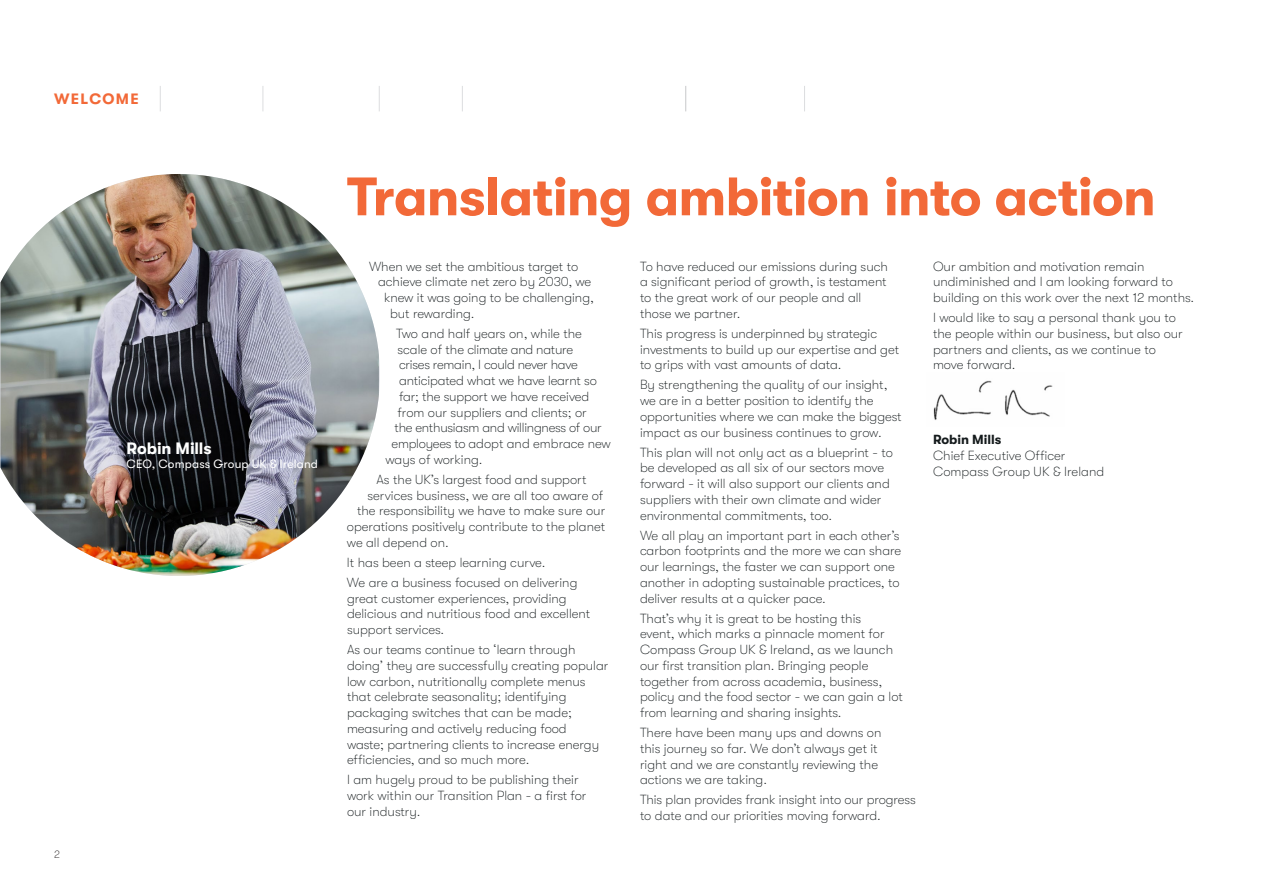
<style>
.page{position:relative;width:1263px;height:893px;background:#fff}
.page>*{position:absolute;margin:0;border:0;box-sizing:border-box;transform-origin:0 0}
.t1{font:700 54px "GT Walsheim";letter-spacing:-.015em;color:#f26938}
.t2{font:700 16.5px "GT Walsheim";letter-spacing:-.005em;color:#fff}
.t3{font:700 15px "GT Walsheim";letter-spacing:.09em;color:#f26938}
.t4{font:100 13.2px/15.8px "GT Walsheim";color:#141a1c}
.t5{font:100 13.2px "GT Walsheim";letter-spacing:-.02em;color:#141a1c}
.t6{font:700 13.2px "GT Walsheim";color:#141a1c}
.t7{font:12px "GT Walsheim";letter-spacing:.01em;color:#fff}
.t8{font:100 10.5px "GT Walsheim";color:#231f20}
</style>
<div class="page">
<img style="left:0;top:174px;width:379px;height:402px">
<img style="left:933px;top:380px;width:120px;height:40px">
<svg style="left:160px;top:86px;width:1px;height:25px"></svg>
<svg style="left:263px;top:86px;width:1px;height:25px"></svg>
<svg style="left:379px;top:86px;width:1px;height:25px"></svg>
<svg style="left:462px;top:86px;width:1px;height:25px"></svg>
<svg style="left:685px;top:86px;width:1px;height:25px"></svg>
<svg style="left:804px;top:86px;width:1px;height:25px"></svg>
<p class="t3" style="left:54px;top:91px;width:86px">WELCOME</p>
<p class="t2" style="left:127px;top:439px;width:87px">Robin Mills</p>
<p class="t7" style="left:127px;top:457px;width:193px">CEO, Compass Group UK &amp; Ireland</p>
<p class="t8" style="left:54px;top:848px;width:7px">2</p>
<h1 class="t1" style="left:347px;top:166px;width:810px">Translating ambition into action</h1>
<p class="t4" style="left:369px;top:258px;width:211px">When we set the ambitious target to</p>
<p class="t4" style="left:378px;top:274px;width:215px">achieve climate net zero by 2030, we</p>
<p class="t4" style="left:384px;top:290px;width:211px">knew it was going to be challenging,</p>
<p class="t4" style="left:390px;top:306px;width:86px">but rewarding.</p>
<p class="t4" style="left:396px;top:326px;width:187px">Two and half years on, while the</p>
<p class="t5" style="left:398px;top:342px;width:177px">scale of the climate and nature</p>
<p class="t5" style="left:399px;top:357px;width:180px">crises remain, I could never have</p>
<p class="t4" style="left:399px;top:373px;width:199px">anticipated what we have learnt so</p>
<p class="t4" style="left:399px;top:389px;width:192px">far; the support we have received</p>
<p class="t4" style="left:397px;top:404px;width:191px">from our suppliers and clients; or</p>
<p class="t5" style="left:394px;top:420px;width:209px">the enthusiasm and willingness of our</p>
<p class="t4" style="left:392px;top:436px;width:221px">employees to adopt and embrace new</p>
<p class="t4" style="left:385px;top:452px;width:99px">ways of working.</p>
<p class="t4" style="left:376px;top:472px;width:211px">As the UK’s largest food and support</p>
<p class="t4" style="left:367px;top:487px;width:237px">services business, we are all too aware of</p>
<p class="t4" style="left:357px;top:503px;width:250px">the responsibility we have to make sure our</p>
<p class="t4" style="left:347px;top:519px;width:260px">operations positively contribute to the planet</p>
<p class="t4" style="left:347px;top:534px;width:103px">we all depend on.</p>
<p class="t4" style="left:347px;top:552px;width:232px;line-height:20px">It has been a steep learning curve.<br>We are a business focused on delivering</p>
<p class="t4" style="left:347px;top:590px;width:245px">great customer experiences, providing delicious and nutritious food and excellent support services.</p>
<p class="t4" style="left:347px;top:642px;width:263px">As our teams continue to ‘learn through doing’ they are successfully creating popular low carbon, nutritionally complete menus that celebrate seasonality; identifying packaging switches that can be made; measuring and actively reducing food<br>waste; partnering clients to increase energy efficiencies, and so much more.</p>
<p class="t4" style="left:347px;top:772px;width:241px">I am hugely proud to be publishing their work within our Transition Plan - a first for our industry.</p>
<p class="t4" style="left:640px;top:258px;width:249px">To have reduced our emissions during such a significant period of growth, is testament to the great work of our people and all those we partner.</p>
<p class="t4" style="left:640px;top:326px;width:261px">This progress is underpinned by strategic investments to build up our expertise and get to grips with vast amounts of data.</p>
<p class="t4" style="left:640px;top:377px;width:263px">By strengthening the quality of our insight, we are in a better position to identify the opportunities where we can make the biggest impact as our business continues to grow.</p>
<p class="t4" style="left:640px;top:444px;width:254px">This plan will not only act as a blueprint - to be developed as all six of our sectors move forward - it will also support our clients and suppliers with their own climate and wider environmental commitments, too.</p>
<p class="t4" style="left:640px;top:527px;width:263px">We all play an important part in each other’s carbon footprints and the more we can share our learnings, the faster we can support one another in adopting sustainable practices, to deliver results at a quicker pace.</p>
<p class="t4" style="left:640px;top:610px;width:264px">That’s why it is great to be hosting this<br>event, which marks a pinnacle moment for Compass Group UK &amp; Ireland, as we launch our first transition plan. Bringing people together from across academia, business, policy and the food sector - we can gain a lot from learning and sharing insights.</p>
<p class="t4" style="left:640px;top:725px;width:243px">There have been many ups and downs on this journey so far. We don’t always get it right and we are constantly reviewing the actions we are taking.</p>
<p class="t4" style="left:640px;top:792px;width:277px">This plan provides frank insight into our progress to date and our priorities moving forward.</p>
<p class="t4" style="left:933px;top:258px;width:263px">Our ambition and motivation remain undiminished and I am looking forward to building on this work over the next 12 months.</p>
<p class="t4" style="left:933px;top:310px;width:251px">I would like to say a personal thank you to the people within our business, but also our partners and clients, as we continue to move forward.</p>
<p class="t6" style="left:933px;top:432px;width:70px">Robin Mills</p>
<p class="t4" style="left:933px;top:448px;width:173px">Chief Executive Officer<br>Compass Group UK &amp; Ireland</p>
</div>
